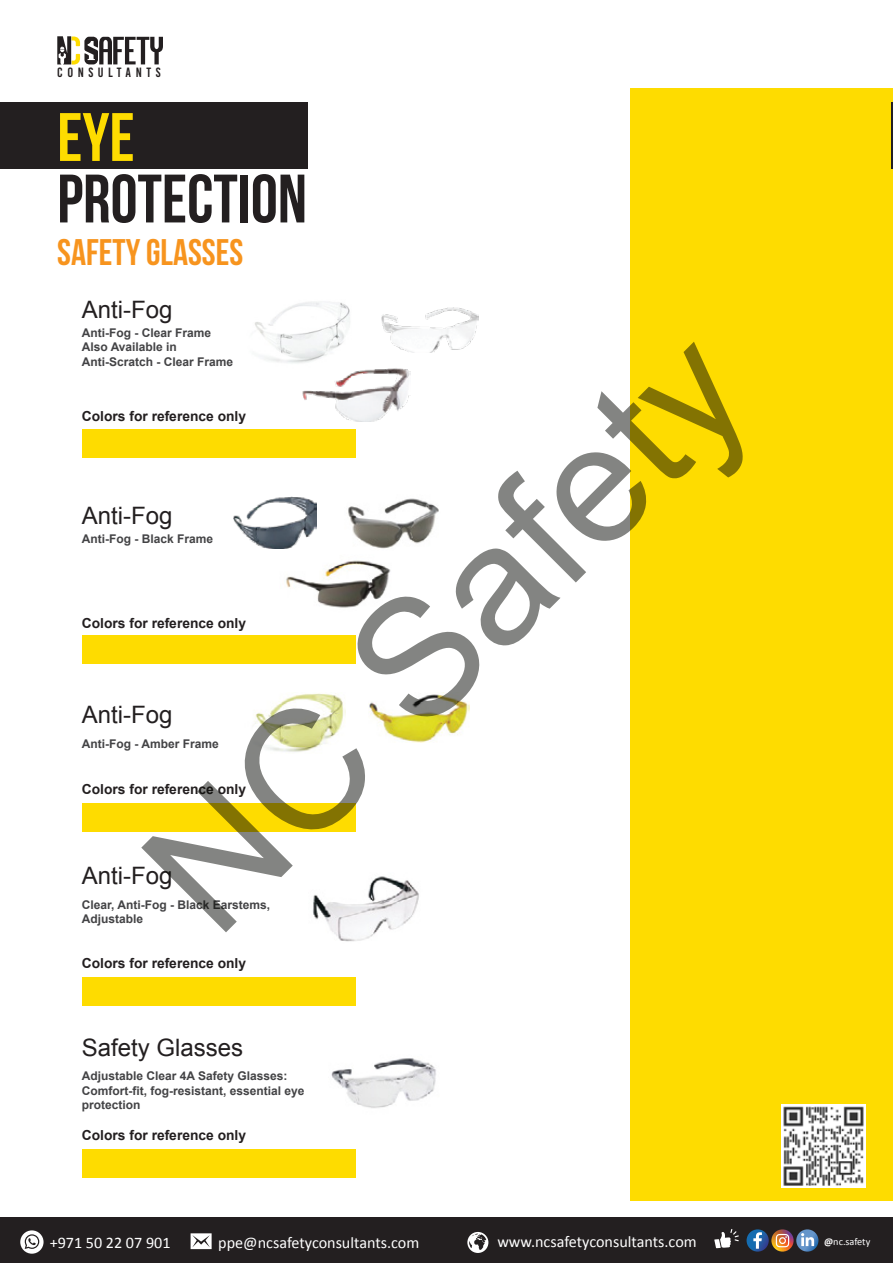
<style>
.page{position:relative;width:893px;height:1263px;background:#fff}
.page>*{position:absolute;margin:0;border:0;box-sizing:border-box;transform-origin:0 0}
.t1{font:167.4px "Arial";color:rgb(8 10 5/.5)}
.t2{font:68.4px "Bebas Neue";color:#231f20}
.t3{font:68.4px "Bebas Neue";color:#fedc00}
.t4{font:37.05px "Bebas Neue";color:#f7941e}
.t5{font:24px "Arial";color:#231f20}
.t6{font:16.2px "Calibri";color:#fff}
.t7{font:700 13.8px "Arial";color:#231f20}
.t8{font:13.5px "Bebas Kai";letter-spacing:.34em;color:#231f20}
.t9{font:700 12px/14.4px "Arial";color:#434345}
.t10{font:10.2px "Calibri";letter-spacing:-.005em;color:#fff}
.s1{font-weight:700}
</style>
<div class="page">
<div style="left:630px;top:88px;width:263px;height:1113px;background:#fedc00"></div>
<div style="left:0;top:103px;width:307px;height:66px;background:#231f20"></div>
<div style="left:82px;top:430px;width:274px;height:28px;background:#fedc00"></div>
<hr style="left:891px;top:103px;width:2px;height:66px;background:#231f20">
<div style="left:82px;top:635px;width:274px;height:28px;background:#fedc00"></div>
<div style="left:0;top:1218px;width:893px;height:45px;background:#231f20"></div>
<svg style="left:191px;top:1233px;width:21px;height:16px"></svg>
<svg style="left:467px;top:1232px;width:21px;height:21px"></svg>
<svg style="left:20px;top:1230px;width:24px;height:24px"></svg>
<svg style="left:714px;top:1229px;width:25px;height:19px"></svg>
<svg style="left:747px;top:1229px;width:22px;height:22px"></svg>
<svg style="left:753px;top:1232px;width:9px;height:17px"></svg>
<svg style="left:771px;top:1229px;width:23px;height:22px"></svg>
<svg style="left:776px;top:1234px;width:13px;height:13px"></svg>
<svg style="left:796px;top:1229px;width:22px;height:22px"></svg>
<svg style="left:801px;top:1233px;width:13px;height:13px"></svg>
<img style="left:782px;top:1104px;width:84px;height:84px">
<div style="left:82px;top:803px;width:274px;height:28px;background:#fedc00"></div>
<div style="left:82px;top:977px;width:274px;height:28px;background:#fedc00"></div>
<svg style="left:57px;top:36px;width:106px;height:29px"></svg>
<img style="left:255px;top:302px;width:95px;height:61px">
<img style="left:233px;top:497px;width:83px;height:51px">
<img style="left:253px;top:693px;width:92px;height:59px">
<img style="left:382px;top:307px;width:96px;height:46px">
<img style="left:286px;top:560px;width:105px;height:48px">
<img style="left:348px;top:498px;width:91px;height:51px">
<img style="left:303px;top:368px;width:107px;height:53px">
<img style="left:369px;top:692px;width:101px;height:50px">
<img style="left:313px;top:876px;width:106px;height:66px">
<div style="left:82px;top:1149px;width:274px;height:28px;background:#fedc00"></div>
<img style="left:331px;top:1058px;width:105px;height:50px">
<p class="t8" style="left:57px;top:65px;width:105px">CONSULTANTS</p>
<h2 class="t3" style="left:57px;top:100px;width:79px">EYE</h2>
<h2 class="t2" style="left:57px;top:161px;width:251px">PROTECTION</h2>
<h3 class="t4" style="left:57px;top:232px;width:187px">SAFETY GLASSES</h3>
<h3 class="t5" style="left:82px;top:294px;width:92px">Anti-Fog</h3>
<p class="t9" style="left:82px;top:326px;width:153px">Anti-Fog - Clear Frame<br>Also Available in<br>Anti-Scratch - Clear Frame</p>
<h1 class="t1" style="left:98px;top:822px;width:764px;rotate:-45deg">NC Safety</h1>
<p class="t7" style="left:82px;top:407px;width:166px">Colors for reference only</p>
<h3 class="t5" style="left:82px;top:500px;width:92px">Anti-Fog</h3>
<p class="t9" style="left:82px;top:532px;width:133px">Anti-Fog - Black Frame</p>
<p class="t7" style="left:82px;top:614px;width:166px">Colors for reference only</p>
<h3 class="t5" style="left:82px;top:699px;width:92px">Anti-Fog</h3>
<p class="t9" style="left:82px;top:737px;width:138px">Anti-Fog - Amber Frame</p>
<p class="t7" style="left:82px;top:780px;width:166px">Colors for reference only</p>
<h3 class="t5" style="left:82px;top:860px;width:92px">Anti-Fog</h3>
<p class="t9" style="left:82px;top:897px;width:190px">Clear, Anti-Fog - Black Earstems,<br>Adjustable</p>
<p class="t7" style="left:82px;top:954px;width:166px">Colors for reference only</p>
<h3 class="t5" style="left:82px;top:1031px;width:163px">Safety Glasses</h3>
<p class="t9" style="left:82px;top:1069px;width:224px">Adjustable Clear 4A Safety Glasses:<br>Comfort-fit, fog-resistant, essential eye protection</p>
<p class="t7" style="left:82px;top:1126px;width:166px">Colors for reference only</p>
<h3 class="t6" style="left:50px;top:1231px;width:122px">+971 50 22 07 901</h3>
<h3 class="t6" style="left:218px;top:1231px;width:203px">ppe@ncsafetyconsultants.com</h3>
<h3 class="t6" style="left:497px;top:1230px;width:201px">www.ncsafetyconsultants.com</h3>
<p class="t10" style="left:824px;top:1235px;width:48px"><span class="s1">@</span>nc.safety</p>
</div>
